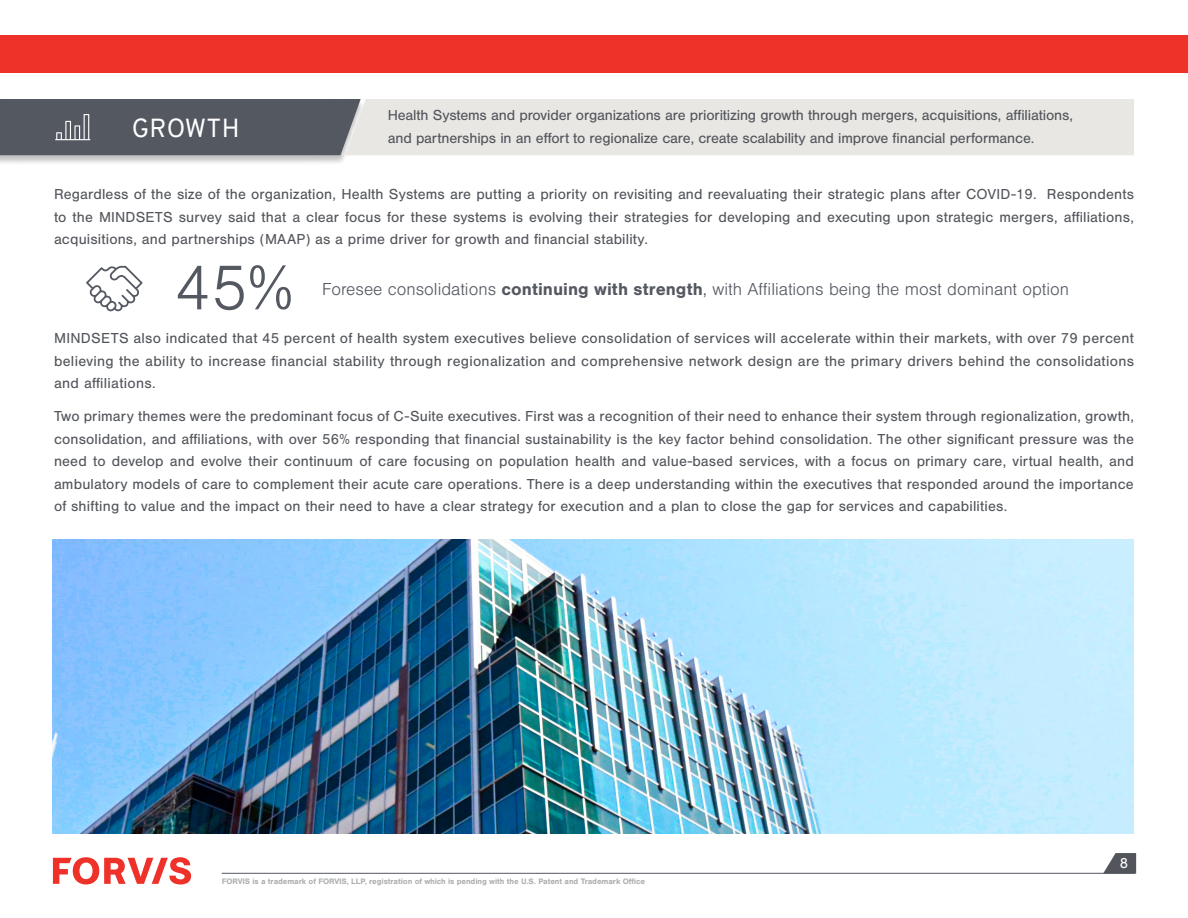
<style>
.page{position:relative;width:1188px;height:918px;background:#fff}
.page>*{position:absolute;margin:0;border:0;box-sizing:border-box;transform-origin:0 0}
.t1{font:300 66px "Nimbus San";color:#545861}
.t2{font:25.5px "Overpass";letter-spacing:.01em;color:#fff}
.t3{font:300 18px "Nimbus San";color:#545861}
.t4{font:15px/22.5px "Nimbus San";letter-spacing:-.005em;color:#52555b;text-align:justify}
.t5{font:15px "Nimbus San";color:#fff}
.t6{font:700 8.25px "Nimbus San";letter-spacing:-.01em;color:#adafaf}
.s1{font-weight:700}
</style>
<div class="page">
<div style="left:0;top:99px;width:365px;height:66px;background:#000;opacity:.25"></div>
<div style="left:361px;top:99px;width:773px;height:56px;background:#e8e7e4"></div>
<img style="left:53px;top:539px;width:1081px;height:294px">
<svg style="left:1103px;top:853px;width:33px;height:21px"></svg>
<div style="left:0;top:35px;width:1188px;height:38px;background:#ee3129"></div>
<div style="left:0;top:99px;width:361px;height:56px;background:#545861"></div>
<svg style="left:86px;top:266px;width:56px;height:45px"></svg>
<hr style="left:222px;top:873px;width:913px;height:1px;background:#545861">
<svg style="left:53px;top:857px;width:138px;height:27px"></svg>
<h2 class="t2" style="left:132px;top:110px;width:109px">GROWTH</h2>
<p class="t4" style="left:388px;top:104px;width:687px">Health Systems and provider organizations are prioritizing growth through mergers, acquisitions, affiliations, and partnerships in an effort to regionalize care, create scalability and improve financial performance.</p>
<p class="t4" style="left:54px;top:183px;width:1082px">Regardless of the size of the organization, Health Systems are putting a priority on revisiting and reevaluating their strategic plans after COVID-19. Respondents to the MINDSETS survey said that a clear focus for these systems is evolving their strategies for developing and executing upon strategic mergers, affiliations, acquisitions, and partnerships (MAAP) as a prime driver for growth and financial stability.</p>
<h1 class="t1" style="left:174px;top:253px;width:120px">45%</h1>
<p class="t3" style="left:322px;top:280px;width:749px">Foresee consolidations <span class="s1">continuing with strength</span>, with Affiliations being the most dominant option</p>
<p class="t4" style="left:54px;top:327px;width:1082px">MINDSETS also indicated that 45 percent of health system executives believe consolidation of services will accelerate within their markets, with over 79 percent believing the ability to increase financial stability through regionalization and comprehensive network design are the primary drivers behind the consolidations and affiliations.</p>
<p class="t4" style="left:54px;top:405px;width:1082px">Two primary themes were the predominant focus of C-Suite executives. First was a recognition of their need to enhance their system through regionalization, growth, consolidation, and affiliations, with over 56% responding that financial sustainability is the key factor behind consolidation. The other significant pressure was the need to develop and evolve their continuum of care focusing on population health and value-based services, with a focus on primary care, virtual health, and ambulatory models of care to complement their acute care operations. There is a deep understanding within the executives that responded around the importance of shifting to value and the impact on their need to have a clear strategy for execution and a plan to close the gap for services and capabilities.</p>
<p class="t6" style="left:222px;top:877px;width:425px">FORVIS is a trademark of FORVIS, LLP, registration of which is pending with the U.S. Patent and Trademark Office</p>
<p class="t5" style="left:1120px;top:855px;width:10px">8</p>
</div>
